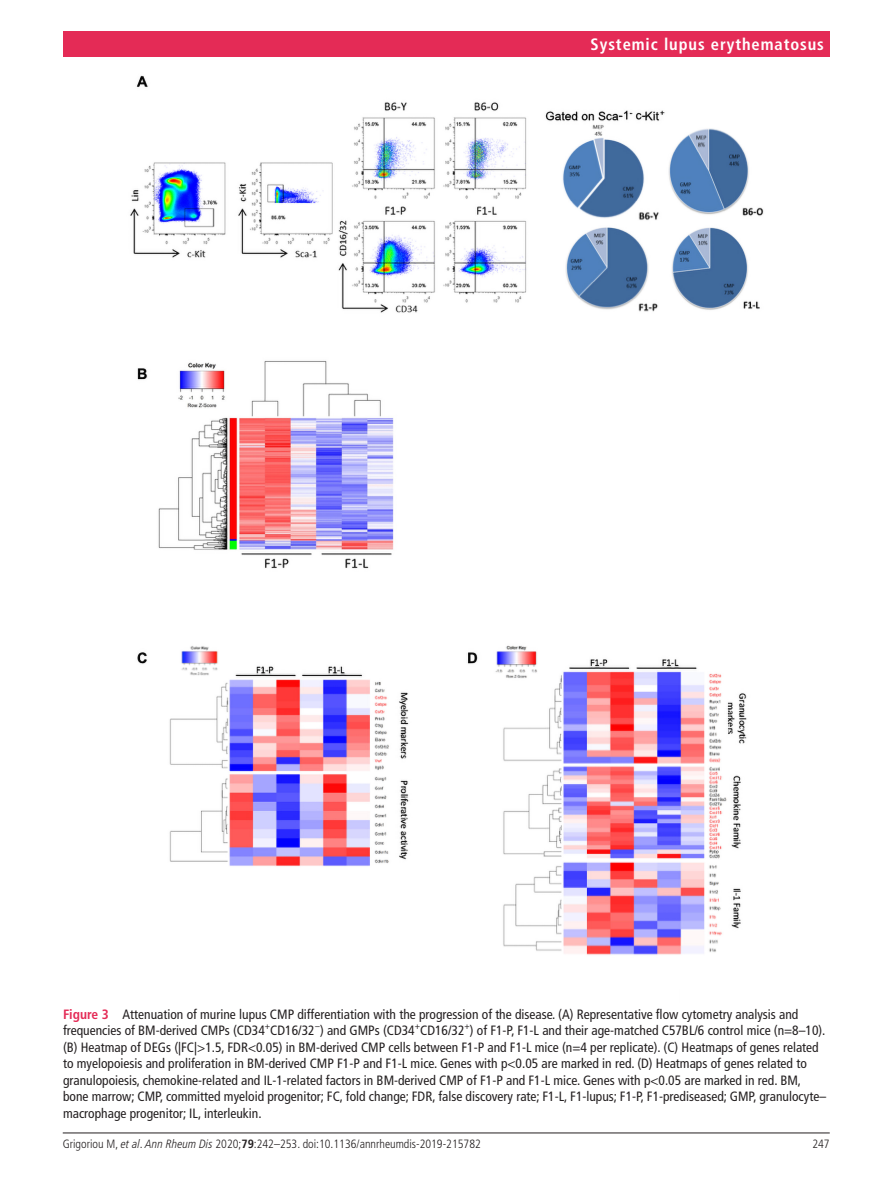
<style>
.page{position:relative;width:893px;height:1191px;background:#fff}
.page>*{position:absolute;margin:0;border:0;box-sizing:border-box;transform-origin:0 0}
.t1{font:700 condensed 16.5px "Frutiger LT Pro";letter-spacing:.055em;color:#fff}
.t2{font:condensed 13.5px/16.5px "Frutiger LT Pro";color:#231f20}
.t3{font:300 condensed 12px "Frutiger LT Pro";color:#231f20}
.s1{font-weight:700;color:#e42b56}
.s2{font-style:italic}
.s3{font-weight:700}
</style>
<div class="page">
<hr style="left:63px;top:1132px;width:767px;height:1px;background:#231f20">
<div style="left:63px;top:31px;width:767px;height:25px;background:#e42b56"></div>
<img style="left:130px;top:75px;width:634px;height:880px">
<p class="t1" style="left:591px;top:34px;width:235px">Systemic lupus erythematosus</p>
<p class="t2" style="left:63px;top:1006px;width:765px"><span class="s1">Figure 3</span> Attenuation of murine lupus CMP differentiation with the progression of the disease. (A) Representative flow cytometry analysis and frequencies of BM-derived CMPs (CD34<sup>+</sup>CD16/32<sup>−</sup>) and GMPs (CD34<sup>+</sup>CD16/32<sup>+</sup>) of F1-P, F1-L and their age-matched C57BL/6 control mice (n=8–10). (B) Heatmap of DEGs (|FC|&gt;1.5, FDR&lt;0.05) in BM-derived CMP cells between F1-P and F1-L mice (n=4 per replicate). (C) Heatmaps of genes related to myelopoiesis and proliferation in BM-derived CMP F1-P and F1-L mice. Genes with p&lt;0.05 are marked in red. (D) Heatmaps of genes related to granulopoiesis, chemokine-related and IL-1-related factors in BM-derived CMP of F1-P and F1-L mice. Genes with p&lt;0.05 are marked in red. BM, bone marrow; CMP, committed myeloid progenitor; FC, fold change; FDR, false discovery rate; F1-L, F1-lupus; F1-P, F1-prediseased; GMP, granulocyte– macrophage progenitor; IL, interleukin.</p>
<p class="t3" style="left:63px;top:1136px;width:420px">Grigoriou M, <span class="s2">et al</span>. <span class="s2">Ann Rheum Dis</span> 2020;<span class="s3">79</span>:242–253. doi:10.1136/annrheumdis-2019-215782</p>
<p class="t3" style="left:812px;top:1136px;width:19px">247</p>
</div>
